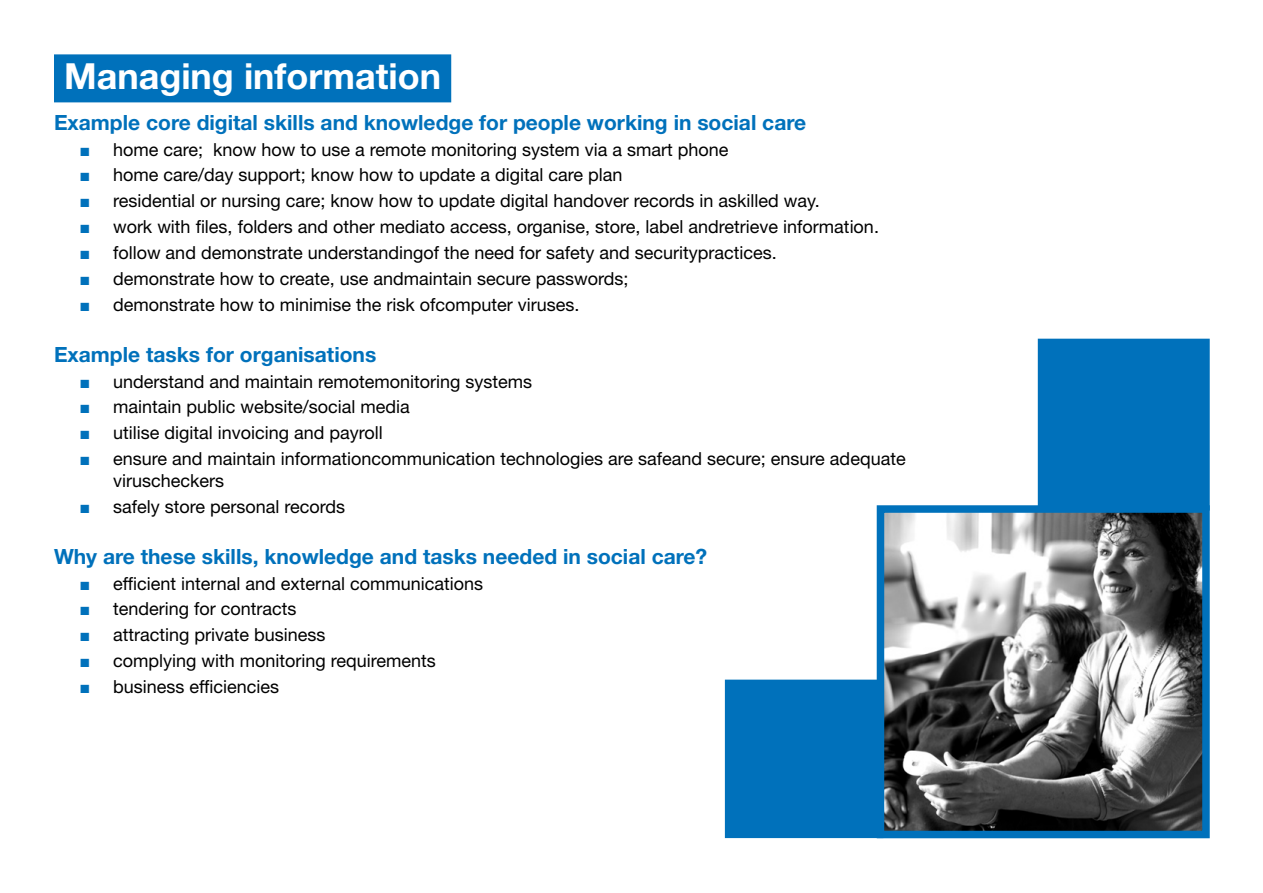
<style>
.page{position:relative;width:1263px;height:893px;background:#fff}
.page>*{position:absolute;margin:0;border:0;box-sizing:border-box;transform-origin:0 0}
.t1{font:700 36px "Helvetica Neue LT Std";color:#fff}
.t2{font:700 21px "Helvetica Neue LT Std";color:#0071bb}
.t3{font:18px/21.6px "Helvetica Neue LT Std";color:#000}
.s1{font-family:"Times New Roman";color:#0071bb}
</style>
<div class="page">
<div style="left:54px;top:54px;width:397px;height:48px;background:#0071bb"></div>
<img style="left:886px;top:514px;width:315px;height:315px">
<div style="left:877px;top:505px;width:333px;height:333px;border:8px solid #0071bb"></div>
<div style="left:725px;top:680px;width:158px;height:158px;background:#0071bb"></div>
<div style="left:1038px;top:339px;width:172px;height:172px;background:#0071bb"></div>
<h1 class="t1" style="left:64px;top:54px;width:379px">Managing information</h1>
<p class="t2" style="left:54px;top:109px;width:754px">Example core digital skills and knowledge for people working in social care</p>
<p class="t3" style="left:80px;top:138px;width:651px"><span class="s1">■</span> home care; know how to use a remote monitoring system via a smart phone</p>
<p class="t3" style="left:80px;top:164px;width:544px"><span class="s1">■</span> home care/day support; know how to update a digital care plan</p>
<p class="t3" style="left:80px;top:190px;width:742px"><span class="s1">■</span> residential or nursing care; know how to update digital handover records in askilled way.</p>
<p class="t3" style="left:80px;top:216px;width:801px"><span class="s1">■</span> work with files, folders and other mediato access, organise, store, label andretrieve information.</p>
<p class="t3" style="left:80px;top:241px;width:699px"><span class="s1">■</span> follow and demonstrate understandingof the need for safety and securitypractices.</p>
<p class="t3" style="left:80px;top:267px;width:550px"><span class="s1">■</span> demonstrate how to create, use andmaintain secure passwords;</p>
<p class="t3" style="left:80px;top:293px;width:501px"><span class="s1">■</span> demonstrate how to minimise the risk ofcomputer viruses.</p>
<p class="t2" style="left:54px;top:341px;width:324px">Example tasks for organisations</p>
<p class="t3" style="left:80px;top:370px;width:454px"><span class="s1">■</span> understand and maintain remotemonitoring systems</p>
<p class="t3" style="left:80px;top:396px;width:332px"><span class="s1">■</span> maintain public website/social media</p>
<p class="t3" style="left:80px;top:422px;width:305px"><span class="s1">■</span> utilise digital invoicing and payroll</p>
<p class="t3" style="left:113px;top:448px;width:794px;text-indent:-33px"><span class="s1">■</span> ensure and maintain informationcommunication technologies are safeand secure; ensure adequate viruscheckers</p>
<p class="t3" style="left:80px;top:495px;width:267px"><span class="s1">■</span> safely store personal records</p>
<p class="t2" style="left:54px;top:543px;width:655px">Why are these skills, knowledge and tasks needed in social care?</p>
<p class="t3" style="left:80px;top:572px;width:405px"><span class="s1">■</span> efficient internal and external communications</p>
<p class="t3" style="left:80px;top:598px;width:218px"><span class="s1">■</span> tendering for contracts</p>
<p class="t3" style="left:80px;top:624px;width:247px"><span class="s1">■</span> attracting private business</p>
<p class="t3" style="left:80px;top:650px;width:358px"><span class="s1">■</span> complying with monitoring requirements</p>
<p class="t3" style="left:80px;top:675px;width:201px"><span class="s1">■</span> business efficiencies</p>
</div>
